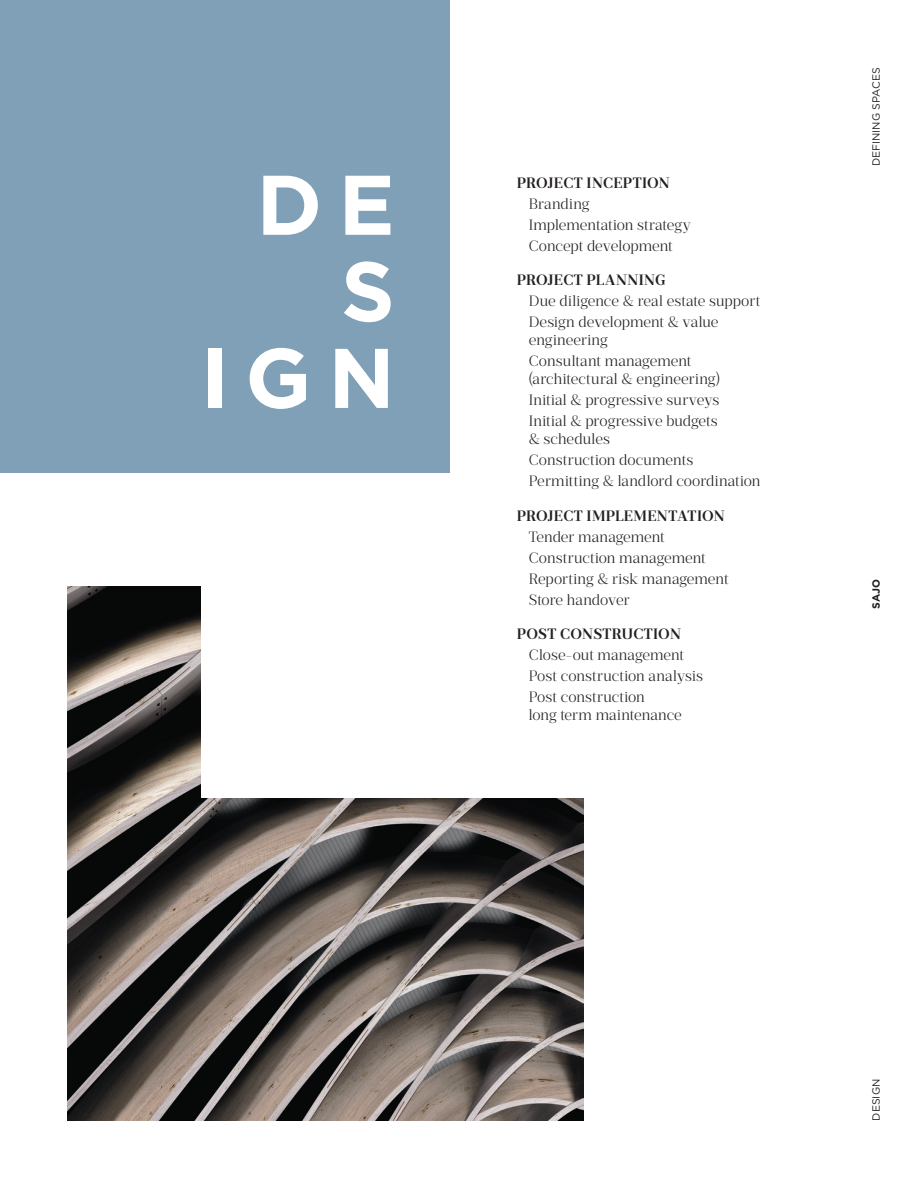
<style>
.page{position:relative;width:918px;height:1188px;background:#fff}
.page>*{position:absolute;margin:0;border:0;box-sizing:border-box;transform-origin:0 0}
.titre_1{font:700 84.45px/86.6px "Gotham";color:#fff;text-align:right}
.liste_puce{font:300 15px/18px "Prumo Deck";color:#231f20}
.Titre_3{font:600 15px "Prumo Deck";letter-spacing:.015em;color:#231f20}
.t1{font:10.5px "Gotham";color:#231f20}
.t2{font:700 10.5px "Gotham";color:#231f20}
</style>
<div class="page">
<img style="left:68px;top:586px;width:516px;height:534px">
<div style="left:201px;top:457px;width:609px;height:341px;background:#fff"></div>
<div style="left:0;top:0;width:450px;height:472px;background:#80a0b7"></div>
<p class="titre_1" style="left:201px;top:159px;width:195px">DE<br>S<br>IGN</p>
<p class="Titre_3" style="left:517px;top:174px;width:155px">PROJECT INCEPTION</p>
<p class="liste_puce" style="left:529px;top:195px;width:62px">Branding</p>
<p class="liste_puce" style="left:529px;top:216px;width:164px">Implementation strategy</p>
<p class="liste_puce" style="left:529px;top:237px;width:145px">Concept development</p>
<p class="Titre_3" style="left:517px;top:271px;width:150px">PROJECT PLANNING</p>
<p class="liste_puce" style="left:529px;top:292px;width:233px">Due diligence &amp; real estate support</p>
<p class="liste_puce" style="left:529px;top:313px;width:191px">Design development &amp; value engineering</p>
<p class="liste_puce" style="left:529px;top:352px;width:193px">Consultant management (architectural &amp; engineering)</p>
<p class="liste_puce" style="left:529px;top:391px;width:192px">Initial &amp; progressive surveys</p>
<p class="liste_puce" style="left:529px;top:412px;width:191px">Initial &amp; progressive budgets &amp; schedules</p>
<p class="liste_puce" style="left:529px;top:451px;width:166px">Construction documents</p>
<p class="liste_puce" style="left:529px;top:472px;width:233px">Permitting &amp; landlord coordination</p>
<p class="Titre_3" style="left:517px;top:507px;width:210px">PROJECT IMPLEMENTATION</p>
<p class="liste_puce" style="left:529px;top:528px;width:138px">Tender management</p>
<p class="liste_puce" style="left:529px;top:549px;width:178px">Construction management</p>
<p class="liste_puce" style="left:529px;top:570px;width:201px">Reporting &amp; risk management</p>
<p class="liste_puce" style="left:529px;top:591px;width:102px">Store handover</p>
<p class="Titre_3" style="left:517px;top:625px;width:166px">POST CONSTRUCTION</p>
<p class="liste_puce" style="left:529px;top:646px;width:157px">Close-out management</p>
<p class="liste_puce" style="left:529px;top:667px;width:176px">Post construction analysis</p>
<p class="liste_puce" style="left:529px;top:688px;width:155px">Post construction<br>long term maintenance</p>
<p class="t1" style="left:870px;top:166px;width:100px;rotate:-90deg">DEFINING SPACES</p>
<p class="t2" style="left:870px;top:609px;width:31px;rotate:-90deg">SAJO</p>
<p class="t1" style="left:870px;top:1120px;width:43px;rotate:-90deg">DESIGN</p>
</div>
